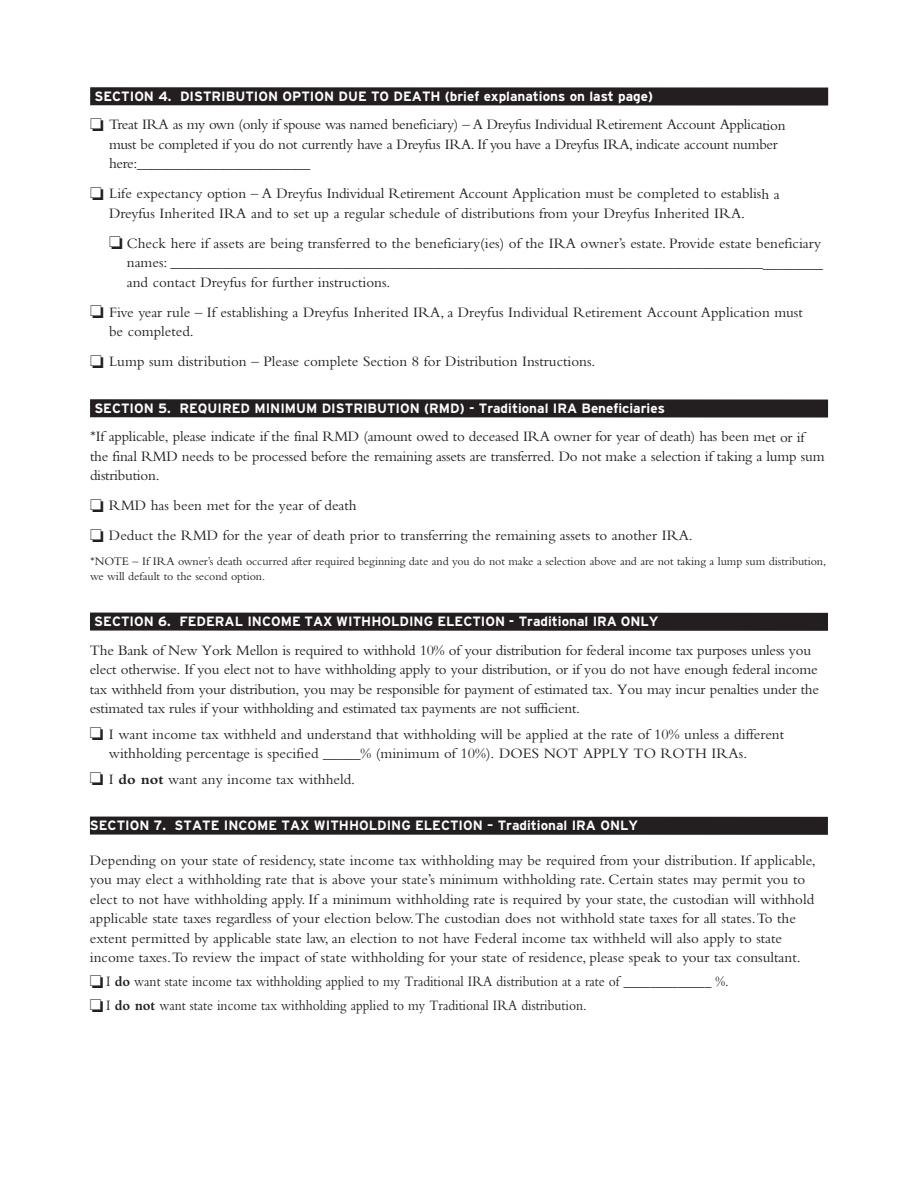
<style>
.page{position:relative;width:918px;height:1188px;background:#fff}
.page>*{position:absolute;margin:0;border:0;box-sizing:border-box;transform-origin:0 0}
.Boxed{font:15px/19.5px "Bembo";color:#231f20}
.Line_w_7pt{font:15px/19.5px "Bembo";color:#231f20}
.Line_w_7pt-2{font:15px/19.5px "Bembo";letter-spacing:-.02em;color:#231f20}
.Boxed-2{font:15px "Bembo";color:#231f20;scale:.9 1}
.Rules_Heads{font:700 13.5px "Interstate";color:#fff}
.Line_w_7pt-3{font:12px/14.2px "Bembo";letter-spacing:-.005em;color:#231f20}
.s1{font-family:"Adobe Garamond"}
.s2{font-weight:700}
</style>
<div class="page">
<div style="left:90px;top:87px;width:738px;height:19px;background:#231f20"></div>
<div style="left:90px;top:399px;width:738px;height:19px;background:#231f20"></div>
<div style="left:90px;top:613px;width:738px;height:18px;background:#231f20"></div>
<div style="left:90px;top:817px;width:738px;height:18px;background:#231f20"></div>
<p class="Rules_Heads" style="left:94px;top:89px;width:560px">SECTION 4. DISTRIBUTION OPTION DUE TO DEATH (brief explanations on last page)</p>
<p class="Line_w_7pt-2" style="left:109px;top:115px;width:678px;text-indent:-19px">□ Treat IRA as my own (only if spouse was named beneficiary) – A Dreyfus Individual Retirement Account Application must be completed if you do not currently have a Dreyfus IRA. If you have a Dreyfus IRA, indicate account number here:________________________</p>
<p class="Line_w_7pt" style="left:109px;top:184px;width:672px;text-indent:-19px">□ Life expectancy option – A Dreyfus Individual Retirement Account Application must be completed to establish a<br>Dreyfus Inherited IRA and to set up a regular schedule of distributions from your Dreyfus Inherited IRA.</p>
<p class="Line_w_7pt" style="left:127px;top:233px;width:698px;text-align:justify;text-indent:-18px">□ Check here if assets are being transferred to the beneficiary(ies) of the IRA owner’s estate. Provide estate beneficiary names: _______________________________________________________________________________________ and contact Dreyfus for further instructions.</p>
<p class="Line_w_7pt" style="left:109px;top:302px;width:695px;text-indent:-19px">□ Five year rule – If establishing a Dreyfus Inherited IRA, a Dreyfus Individual Retirement Account Application must be completed.</p>
<p class="Line_w_7pt" style="left:90px;top:352px;width:507px">□ Lump sum distribution – Please complete Section 8 for Distribution Instructions.</p>
<p class="Rules_Heads" style="left:94px;top:401px;width:572px">SECTION 5. REQUIRED MINIMUM DISTRIBUTION (RMD) - Traditional IRA Beneficiaries</p>
<p class="Boxed" style="left:90px;top:427px;width:736px"><span class="s1">*</span>If applicable, please indicate if the final RMD (amount owed to deceased IRA owner for year of death) has been met or if the final RMD needs to be processed before the remaining assets are transferred. Do not make a selection if taking a lump sum distribution.</p>
<p class="Line_w_7pt" style="left:90px;top:496px;width:268px">□ RMD has been met for the year of death</p>
<p class="Line_w_7pt" style="left:90px;top:526px;width:604px">□ Deduct the RMD for the year of death prior to transferring the remaining assets to another IRA.</p>
<p class="Line_w_7pt-3" style="left:90px;top:554px;width:738px"><span class="s1">*</span>NOTE – If IRA owner’s death occurred after required beginning date and you do not make a selection above and are not taking a lump sum distribution, we will default to the second option.</p>
<p class="Rules_Heads" style="left:94px;top:614px;width:566px">SECTION 6. FEDERAL INCOME TAX WITHHOLDING ELECTION - Traditional IRA ONLY</p>
<p class="Boxed" style="left:90px;top:640px;width:731px">The Bank of New York Mellon is required to withhold 10% of your distribution for federal income tax purposes unless you elect otherwise. If you elect not to have withholding apply to your distribution, or if you do not have enough federal income tax withheld from your distribution, you may be responsible for payment of estimated tax. You may incur penalties under the estimated tax rules if your withholding and estimated tax payments are not sufficient.</p>
<p class="Line_w_7pt" style="left:109px;top:724px;width:677px;text-indent:-19px">□ I want income tax withheld and understand that withholding will be applied at the rate of 10% unless a different withholding percentage is specified _____% (minimum of 10%). DOES NOT APPLY TO ROTH IRAs.</p>
<p class="Line_w_7pt" style="left:90px;top:769px;width:267px">□ I <span class="s2">do not</span> want any income tax withheld.</p>
<p class="Rules_Heads" style="left:90px;top:818px;width:550px">SECTION 7. STATE INCOME TAX WITHHOLDING ELECTION – Traditional IRA ONLY</p>
<p class="Boxed" style="left:90px;top:850px;width:727px">Depending on your state of residency, state income tax withholding may be required from your distribution. If applicable, you may elect a withholding rate that is above your state’s minimum withholding rate. Certain states may permit you to elect to not have withholding apply. If a minimum withholding rate is required by your state, the custodian will withhold applicable state taxes regardless of your election below. The custodian does not withhold state taxes for all states. To the extent permitted by applicable state law, an election to not have Federal income tax withheld will also apply to state income taxes. To review the impact of state withholding for your state of residence, please speak to your tax consultant.</p>
<p class="Boxed-2" style="left:90px;top:973px;width:711px">□ I <span class="s2">do</span> want state income tax withholding applied to my Traditional IRA distribution at a rate of _____________ %.</p>
<p class="Boxed-2" style="left:90px;top:997px;width:553px">□ I <span class="s2">do not</span> want state income tax withholding applied to my Traditional IRA distribution.</p>
</div>
